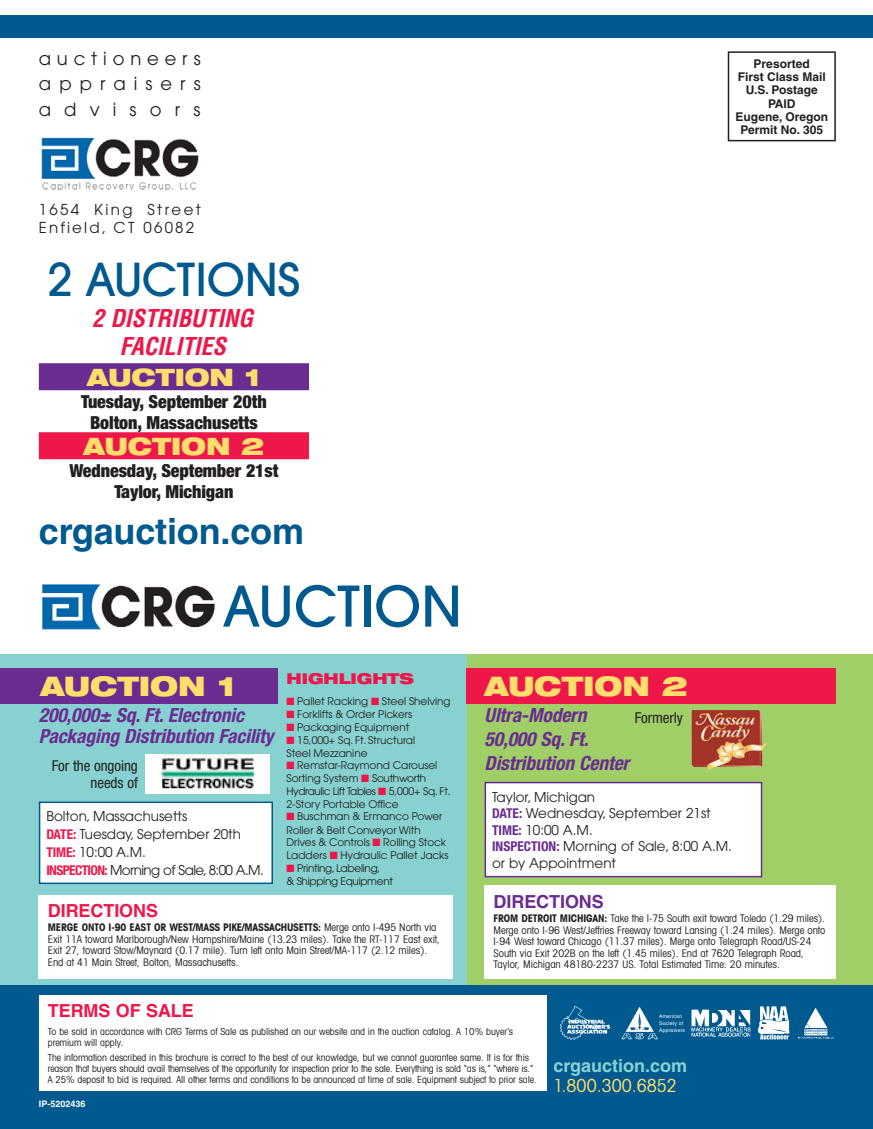
<style>
.page{position:relative;width:873px;height:1129px;background:#fff}
.page>*{position:absolute;margin:0;border:0;box-sizing:border-box;transform-origin:0 0}
.t1{font:500 55.5px "Avant Garde";color:#00598f}
.t2{font:500 45px "Avant Garde";letter-spacing:-.005em;color:#00598f}
.t3{font:700 36px "Helvetica";letter-spacing:-.005em;color:#00598f}
.t4{font:900 expanded 27px "Helvetica Neue";letter-spacing:-.005em;color:#ffde6c}
.t5{font:italic 700 condensed 24px/27.2px "Helvetica";letter-spacing:-.005em;color:#ed1849;text-align:center}
.t6{font:900 expanded 24px "Helvetica Neue";letter-spacing:-.005em;color:#ffde6c}
.t7{font:italic 700 condensed 19.5px/24px "Helvetica Neue";letter-spacing:-.005em;color:#6a2c91}
.t8{font:900 condensed 18px/21px "Helvetica Neue";letter-spacing:-.005em;color:#231f20;text-align:center}
.t9{font:18px/25.5px "Avant Garde";letter-spacing:.445em;color:#231f20;text-align:justify}
.t10{font:700 18px "Helvetica";letter-spacing:-.005em;color:#ed1849}
.t11{font:700 18px "Helvetica";color:#87d1d1}
.t12{font:condensed 18px "Avant Garde";color:#ffde6c}
.t13{font:700 18px "Helvetica";letter-spacing:-.005em;color:#6a2c91}
.t14{font:15px/18px "Avant Garde";letter-spacing:.155em;color:#231f20}
.t15{font:condensed 15px/16.5px "Helvetica Neue";letter-spacing:-.005em;color:#231f20;text-align:right}
.t16{font:900 expanded 15px "Helvetica Neue";letter-spacing:-.005em;color:#ed1849}
.t17{font:13.5px/16.5px "Avant Garde";color:#231f20}
.t18{font:700 12px/13.2px "Helvetica";color:#231f20;text-align:center}
.t19{font:condensed 10.5px/11.6px "Avant Garde";letter-spacing:-.005em;color:#231f20}
.t20{font:10.5px/13px "Avant Garde";letter-spacing:-.005em;color:#231f20}
.t21{font:10.5px/13px "Avant Garde";letter-spacing:-.03em;color:#231f20}
.t22{font:condensed 9.75px/11.2px "Avant Garde";letter-spacing:-.01em;color:#231f20}
.t23{font:700 9px "Helvetica";color:#fff}
.t24{font:5.1px/7.2px "Helvetica";letter-spacing:.03em;color:#fff}
.s1{color:#ed1849}
.s2{font-family:"Helvetica Neue";font-weight:700;font-stretch:condensed;color:#6a2c91}
.s3{font-family:"Helvetica Neue";font-weight:700;font-stretch:condensed;color:#ed1849}
.s4{font-weight:700}
</style>
<div class="page">
<div style="left:459px;top:654px;width:413px;height:436px;background:#a0ce67"></div>
<div style="left:0;top:654px;width:466px;height:436px;background:#87d1d1"></div>
<div style="left:0;top:985px;width:872px;height:144px;background:#00598f"></div>
<img style="left:41px;top:137px;width:158px;height:54px">
<img style="left:42px;top:584px;width:173px;height:45px">
<div style="left:39px;top:363px;width:270px;height:27px;background:#6a2c91"></div>
<div style="left:39px;top:432px;width:270px;height:27px;background:#ed1849"></div>
<img style="left:691px;top:1009px;width:60px;height:28px">
<svg style="left:757px;top:1006px;width:32px;height:33px"></svg>
<img style="left:797px;top:1008px;width:38px;height:31px">
<img style="left:560px;top:1006px;width:51px;height:34px">
<img style="left:621px;top:1007px;width:37px;height:32px">
<div style="left:0;top:15px;width:872px;height:23px;background:#00598f"></div>
<div style="left:727px;top:51px;width:108px;height:90px;border:2px solid #231f20"></div>
<div style="left:39px;top:895px;width:414px;height:83px;background:#fff"></div>
<div style="left:484px;top:885px;width:351px;height:93px;background:#fff"></div>
<div style="left:40px;top:802px;width:232px;height:81px;background:#fff"></div>
<div style="left:39px;top:801px;width:234px;height:83px;border:2px solid #00598f"></div>
<div style="left:485px;top:782px;width:276px;height:94px;background:#fff"></div>
<div style="left:484px;top:782px;width:278px;height:95px;border:2px solid #6a2c91"></div>
<div style="left:145px;top:754px;width:125px;height:39px;background:#fff"></div>
<img style="left:161px;top:754px;width:93px;height:38px">
<div style="left:466px;top:668px;width:369px;height:36px;background:#ed1849"></div>
<div style="left:0;top:668px;width:277px;height:36px;background:#6a2c91"></div>
<div style="left:39px;top:995px;width:507px;height:96px;background:#fff"></div>
<img style="left:691px;top:710px;width:75px;height:62px">
<h3 class="t9" style="left:39px;top:47px;width:164px">auctioneers appraisers advisors</h3>
<h3 class="t14" style="left:39px;top:202px;width:164px">1654 King Street<br>Enfield, CT 06082</h3>
<h2 class="t2" style="left:48px;top:263px;width:254px">2 AUCTIONS</h2>
<h3 class="t5" style="left:92px;top:307px;width:163px">2 DISTRIBUTING<br>FACILITIES</h3>
<h3 class="t6" style="left:87px;top:368px;width:175px">AUCTION 1</h3>
<h3 class="t8" style="left:81px;top:392px;width:187px">Tuesday, September 20th<br>Bolton, Massachusetts</h3>
<h3 class="t6" style="left:84px;top:437px;width:182px">AUCTION 2</h3>
<h3 class="t8" style="left:69px;top:461px;width:210px">Wednesday, September 21st<br>Taylor, Michigan</h3>
<h3 class="t3" style="left:39px;top:518px;width:267px">crgauction.com</h3>
<h1 class="t1" style="left:222px;top:585px;width:241px">AUCTION</h1>
<p class="t18" style="left:735px;top:58px;width:94px">Presorted<br>First Class Mail<br>U.S. Postage<br>PAID<br>Eugene, Oregon<br>Permit No. 305</p>
<h3 class="t16" style="left:286px;top:672px;width:129px">HIGHLIGHTS</h3>
<p class="t20" style="left:286px;top:696px;width:166px"><span class="s1">■</span> Pallet Racking <span class="s1">■</span> Steel Shelving</p>
<p class="t20" style="left:286px;top:709px;width:127px"><span class="s1">■</span> Forklifts &amp; Order Pickers</p>
<p class="t20" style="left:286px;top:722px;width:124px"><span class="s1">■</span> Packaging Equipment</p>
<p class="t20" style="left:286px;top:735px;width:130px"><span class="s1">■</span> 15,000+ Sq. Ft. Structural<br>Steel Mezzanine</p>
<p class="t20" style="left:286px;top:760px;width:166px"><span class="s1">■</span> Remstar-Raymond Carousel<br>Sorting System <span class="s1">■</span> Southworth<br>Hydraulic Lift Tables <span class="s1">■</span> 5,000+ Sq. Ft.<br>2-Story Portable Office</p>
<p class="t20" style="left:286px;top:811px;width:157px"><span class="s1">■</span> Buschman &amp; Ermanco Power<br>Roller &amp; Belt Conveyor With</p>
<p class="t20" style="left:286px;top:836px;width:163px">Drives &amp; Controls <span class="s1">■</span> Rolling Stock<br>Ladders <span class="s1">■</span> Hydraulic Pallet Jacks</p>
<p class="t21" style="left:286px;top:862px;width:108px"><span class="s1">■</span> Printing,Labeling,<br>&amp; Shipping Equipment</p>
<h3 class="t4" style="left:40px;top:676px;width:196px">AUCTION 1</h3>
<h3 class="t4" style="left:484px;top:676px;width:205px">AUCTION 2</h3>
<h3 class="t7" style="left:39px;top:707px;width:236px;line-height:21px">200,000± Sq. Ft. Electronic<br>Packaging Distribution Facility</h3>
<h3 class="t15" style="left:52px;top:759px;width:87px">For the ongoing needs of</h3>
<h3 class="t7" style="left:484px;top:705px;width:146px">Ultra-Modern<br>50,000 Sq. Ft.<br>Distribution Center</h3>
<h3 class="t15" style="left:634px;top:710px;width:49px">Formerly</h3>
<p class="t17" style="left:492px;top:790px;width:241px">Taylor, Michigan<br><span class="s2">DATE:</span> Wednesday, September 21st<br><span class="s2">TIME:</span> 10:00 A.M.<br><span class="s2">INSPECTION:</span> Morning of Sale, 8:00 A.M. or by Appointment</p>
<p class="t17" style="left:46px;top:808px;width:219px;line-height:18px">Bolton, Massachusetts<br><span class="s3">DATE:</span> Tuesday, September 20th<br><span class="s3">TIME:</span> 10:00 A.M.<br><span class="s3">INSPECTION:</span> Morning of Sale,8:00 A.M.</p>
<h3 class="t10" style="left:48px;top:904px;width:112px">DIRECTIONS</h3>
<p class="t19" style="left:48px;top:922px;width:394px"><span class="s4">MERGE ONTO I-90 EAST OR WEST/MASS PIKE/MASSACHUSETTS:</span> Merge onto I-495 North via Exit 11A toward Marlborough/New Hampshire/Maine (13.23 miles). Take the RT-117 East exit, Exit 27, toward Stow/Maynard (0.17 mile). Turn left onto Main Street/MA-117 (2.12 miles).<br>End at 41 Main Street, Bolton, Massachusetts.</p>
<h3 class="t13" style="left:493px;top:895px;width:112px">DIRECTIONS</h3>
<p class="t19" style="left:493px;top:913px;width:333px"><span class="s4">FROM DETROIT MICHIGAN:</span> Take the I-75 South exit toward Toledo (1.29 miles).<br>Merge onto I-96 West/Jeffries Freeway toward Lansing (1.24 miles). Merge onto I-94 West toward Chicago (11.37 miles). Merge onto Telegraph Road/US-24<br>South via Exit 202B on the left (1.45 miles). End at 7620 Telegraph Road, Taylor, Michigan 48180-2237 US. Total Estimated Time: 20 minutes.</p>
<h3 class="t10" style="left:48px;top:1004px;width:147px">TERMS OF SALE</h3>
<p class="t22" style="left:48px;top:1026px;width:467px">To be sold in accordance with CRG Terms of Sale as published on our website and in the auction catalog. A 10% buyer’s premium will apply.</p>
<p class="t22" style="left:48px;top:1052px;width:490px">The information described in this brochure is correct to the best of our knowledge, but we cannot guarantee same. It is for this reason that buyers should avail themselves of the opportunity for inspection prior to the sale. Everything is sold “as is,” “where is.”<br>A 25% deposit to bid is required. All other terms and conditions to be announced at time of sale. Equipment subject to prior sale.</p>
<p class="t23" style="left:39px;top:1100px;width:48px">IP-5202436</p>
<p class="t24" style="left:659px;top:1013px;width:27px">American<br>Society of<br>Appraisers</p>
<h3 class="t11" style="left:553px;top:1059px;width:135px">crgauction.com</h3>
<h3 class="t12" style="left:553px;top:1078px;width:125px">1.800.300.6852</h3>
</div>
